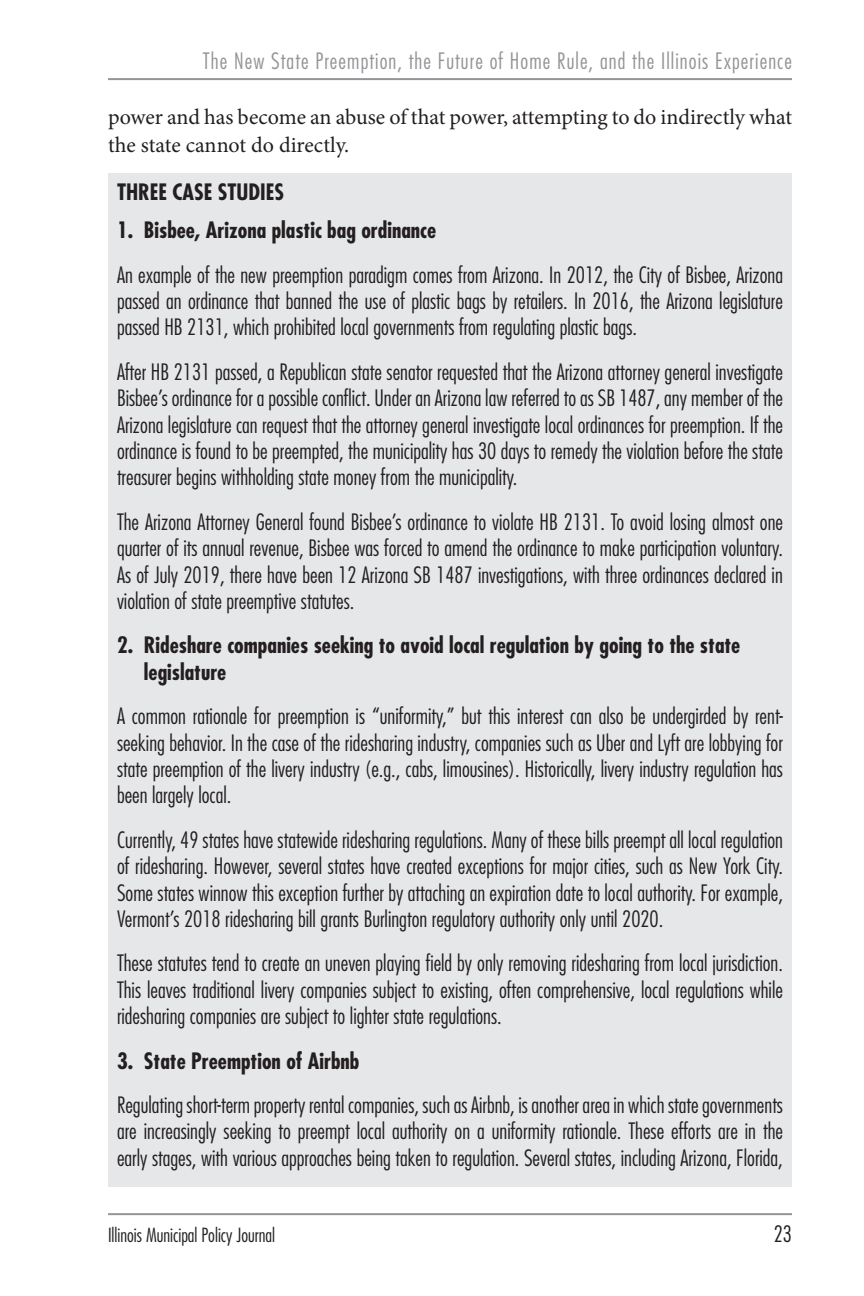
<style>
.page{position:relative;width:864px;height:1296px;background:#fff}
.page>*{position:absolute;margin:0;border:0;box-sizing:border-box;transform-origin:0 0}
.t1{font:300 condensed 22px/26.4px "Futura Std";color:#231f20;text-align:justify}
.t2{font:700 condensed 22px/26.4px "Futura Std";color:#231f20}
.t3{font:22px/28px "Minion Pro";letter-spacing:-.005em;color:#231f20}
.t4{font:300 condensed 22px "Futura Std";letter-spacing:.05em;color:#939598}
.t5{font:300 condensed 19px "Futura Std";color:#231f20}
</style>
<div class="page">
<hr style="left:108px;top:1213px;width:684px;height:2px;background:#939598">
<hr style="left:108px;top:78px;width:684px;height:2px;background:#939598">
<div style="left:108px;top:173px;width:684px;height:1014px;background:#e6e7e9"></div>
<p class="t4" style="left:203px;top:48px;width:591px">The New State Preemption, the Future of Home Rule, and the Illinois Experience</p>
<p class="t3" style="left:108px;top:103px;width:686px">power and has become an abuse of that power, attempting to do indirectly what the state cannot do directly.</p>
<p class="t2" style="left:117px;top:179px;width:169px">THREE CASE STUDIES</p>
<p class="t2" style="left:117px;top:217px;width:321px">1. Bisbee, Arizona plastic bag ordinance</p>
<p class="t1" style="left:117px;top:261px;width:668px">An example of the new preemption paradigm comes from Arizona. In 2012, the City of Bisbee, Arizona passed an ordinance that banned the use of plastic bags by retailers. In 2016, the Arizona legislature passed HB 2131, which prohibited local governments from regulating plastic bags.</p>
<p class="t1" style="left:117px;top:358px;width:668px">After HB 2131 passed, a Republican state senator requested that the Arizona attorney general investigate Bisbee’s ordinance for a possible conflict. Under an Arizona law referred to as SB 1487, any member of the Arizona legislature can request that the attorney general investigate local ordinances for preemption. If the ordinance is found to be preempted, the municipality has 30 days to remedy the violation before the state treasurer begins withholding state money from the municipality.</p>
<p class="t1" style="left:117px;top:508px;width:668px">The Arizona Attorney General found Bisbee’s ordinance to violate HB 2131. To avoid losing almost one quarter of its annual revenue, Bisbee was forced to amend the ordinance to make participation voluntary.<br>As of July 2019, there have been 12 Arizona SB 1487 investigations, with three ordinances declared in violation of state preemptive statutes.</p>
<p class="t2" style="left:144px;top:632px;width:598px;text-indent:-27px">2. Rideshare companies seeking to avoid local regulation by going to the state legislature</p>
<p class="t1" style="left:117px;top:703px;width:668px">A common rationale for preemption is “uniformity,” but this interest can also be undergirded by rent&shy;seeking behavior. In the case of the ridesharing industry, companies such as Uber and Lyft are lobbying for state preemption of the livery industry (e.g., cabs, limousines). Historically, livery industry regulation has been largely local.</p>
<p class="t1" style="left:117px;top:826px;width:668px">Currently, 49 states have statewide ridesharing regulations. Many of these bills preempt all local regulation of ridesharing. However, several states have created exceptions for major cities, such as New York City.<br>Some states winnow this exception further by attaching an expiration date to local authority. For example, Vermont’s 2018 ridesharing bill grants Burlington regulatory authority only until 2020.</p>
<p class="t1" style="left:117px;top:950px;width:668px">These statutes tend to create an uneven playing field by only removing ridesharing from local jurisdiction.<br>This leaves traditional livery companies subject to existing, often comprehensive, local regulations while ridesharing companies are subject to lighter state regulations.</p>
<p class="t2" style="left:117px;top:1047px;width:244px">3. State Preemption of Airbnb</p>
<p class="t1" style="left:117px;top:1092px;width:668px">Regulating short-term property rental companies, such as Airbnb, is another area in which state governments are increasingly seeking to preempt local authority on a uniformity rationale. These efforts are in the early stages, with various approaches being taken to regulation. Several states, including Arizona, Florida,</p>
<p class="t5" style="left:108px;top:1224px;width:169px">Illinois Municipal Policy Journal</p>
<p class="t1" style="left:774px;top:1221px;width:20px">23</p>
</div>
